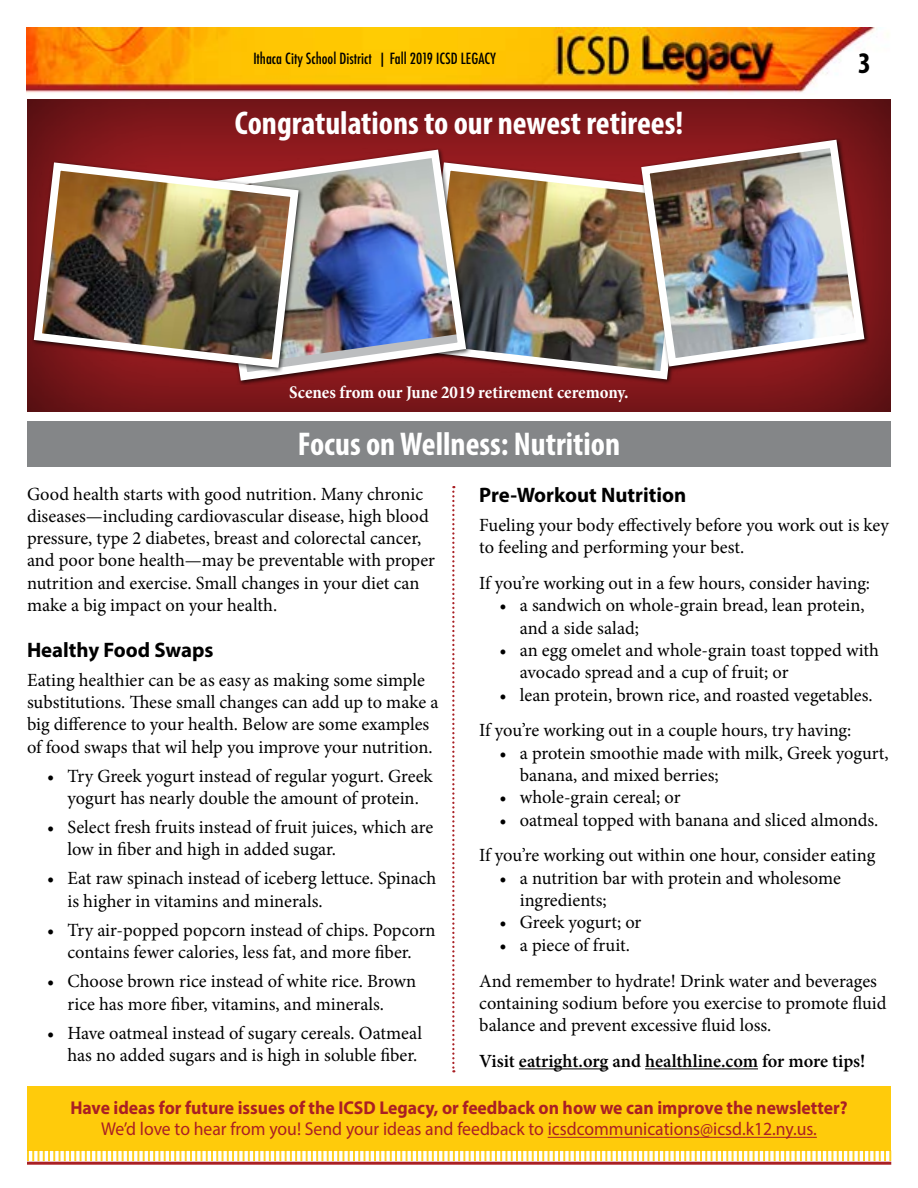
<style>
.page{position:relative;width:918px;height:1188px;background:#fff}
.page>*{position:absolute;margin:0;border:0;box-sizing:border-box;transform-origin:0 0}
.t1{font:700 condensed 33px "Myriad Pro";color:#fff}
.t2{font:700 condensed 30px "Myriad Pro";color:#000}
.t3{font:700 21px "Myriad Pro";color:#000}
.t4{font:18.6px/22.4px "Minion Pro";color:#000}
.t5{font:18.6px "Myriad Pro";color:#aa1f24;scale:.95 1}
.t6{font:700 18.6px "Myriad Pro";color:#aa1f24;scale:.95 1}
.t7{font:600 18.6px "Minion Pro";color:#000}
.t8{font:700 condensed 18px "Minion Pro";color:#fff}
.t9{font:500 condensed 15px "Futura";color:#000}
</style>
<div class="page">
<div style="left:27px;top:1086px;width:864px;height:65px;background:#ffcb0b"></div>
<div style="left:27px;top:421px;width:864px;height:46px;background:#848688"></div>
<div style="left:14px;top:90px;width:889px;height:324px;background:#000;opacity:.68"></div>
<img style="left:27px;top:27px;width:864px;height:67px">
<svg style="left:27px;top:1151px;width:864px;height:10px"></svg>
<hr style="left:27px;top:1162px;width:864px;height:3px;background:#a91f23">
<hr style="left:519px;top:1068px;width:89px;height:1px;background:#000">
<hr style="left:645px;top:1068px;width:113px;height:1px;background:#000">
<img style="left:471px;top:158px;width:222px;height:226px">
<img style="left:637px;top:135px;width:232px;height:236px">
<img style="left:209px;top:145px;width:261px;height:240px">
<img style="left:30px;top:158px;width:273px;height:214px">
<svg style="left:452px;top:486px;width:2px;height:586px"></svg>
<hr style="left:548px;top:1137px;width:269px;height:1px;background:#aa1f24">
<p class="t9" style="left:253px;top:49px;width:244px">Ithaca City School District | Fall 2019 ICSD LEGACY</p>
<h2 class="t2" style="left:858px;top:45px;width:14px">3</h2>
<h1 class="t1" style="left:235px;top:102px;width:450px">Congratulations to our newest retirees!</h1>
<p class="t8" style="left:289px;top:380px;width:341px">Scenes from our June 2019 retirement ceremony.</p>
<h1 class="t1" style="left:298px;top:423px;width:324px">Focus on Wellness: Nutrition</h1>
<p class="t4" style="left:27px;top:482px;width:410px">Good health starts with good nutrition. Many chronic diseases—including cardiovascular disease, high blood pressure, type 2 diabetes, breast and colorectal cancer, and poor bone health—may be preventable with proper nutrition and exercise. Small changes in your diet can make a big impact on your health.</p>
<p class="t3" style="left:27px;top:636px;width:188px">Healthy Food Swaps</p>
<p class="t4" style="left:27px;top:669px;width:413px">Eating healthier can be as easy as making some simple substitutions. These small changes can add up to make a big difference to your health. Below are some examples of food swaps that wil help you improve your nutrition.</p>
<p class="t4" style="left:47px;top:765px;width:387px;text-align:center">• Try Greek yogurt instead of regular yogurt. Greek yogurt has nearly double the amount of protein.</p>
<p class="t4" style="left:68px;top:816px;width:367px;text-indent:-20px">• Select fresh fruits instead of fruit juices, which are low in fiber and high in added sugar.</p>
<p class="t4" style="left:68px;top:867px;width:370px;text-indent:-20px">• Eat raw spinach instead of iceberg lettuce. Spinach is higher in vitamins and minerals.</p>
<p class="t4" style="left:47px;top:919px;width:390px;text-align:center">• Try air-popped popcorn instead of chips. Popcorn contains fewer calories, less fat, and more fiber.</p>
<p class="t4" style="left:68px;top:970px;width:350px;text-indent:-20px">• Choose brown rice instead of white rice. Brown rice has more fiber, vitamins, and minerals.</p>
<p class="t4" style="left:47px;top:1022px;width:376px;text-align:right">• Have oatmeal instead of sugary cereals. Oatmeal has no added sugars and is high in soluble fiber.</p>
<p class="t3" style="left:479px;top:481px;width:208px">Pre-Workout Nutrition</p>
<p class="t4" style="left:479px;top:514px;width:411px">Fueling your body effectively before you work out is key to feeling and performing your best.</p>
<p class="t4" style="left:479px;top:572px;width:392px">If you’re working out in a few hours, consider having:</p>
<p class="t4" style="left:520px;top:594px;width:347px;text-indent:-20px">• a sandwich on whole-grain bread, lean protein, and a side salad;</p>
<p class="t4" style="left:520px;top:639px;width:361px;text-indent:-20px">• an egg omelet and whole-grain toast topped with avocado spread and a cup of fruit; or</p>
<p class="t4" style="left:479px;top:677px;width:395px;line-height:35.8px;text-indent:20px">• lean protein, brown rice, and roasted vegetables.<br>If you’re working out in a couple hours, try having:</p>
<p class="t4" style="left:520px;top:742px;width:370px;text-indent:-20px">• a protein smoothie made with milk, Greek yogurt, banana, and mixed berries;</p>
<p class="t4" style="left:500px;top:786px;width:183px">• whole-grain cereal; or</p>
<p class="t4" style="left:479px;top:802px;width:401px;line-height:35.8px;text-align:right">• oatmeal topped with banana and sliced almonds.<br>If you’re working out within one hour, consider eating</p>
<p class="t4" style="left:520px;top:867px;width:323px;text-indent:-20px">• a nutrition bar with protein and wholesome ingredients;</p>
<p class="t4" style="left:500px;top:911px;width:143px">• Greek yogurt; or</p>
<p class="t4" style="left:479px;top:927px;width:399px;line-height:35.8px;text-indent:20px">• a piece of fruit.<br>And remember to hydrate! Drink water and beverages</p>
<p class="t4" style="left:479px;top:992px;width:409px">containing sodium before you exercise to promote fluid balance and prevent excessive fluid loss.</p>
<p class="t7" style="left:479px;top:1048px;width:388px">Visit eatright.org and healthline.com for more tips!</p>
<p class="t6" style="left:70px;top:1096px;width:820px">Have ideas for future issues of the ICSD Legacy, or feedback on how we can improve the newsletter?</p>
<p class="t5" style="left:101px;top:1118px;width:755px">We’d love to hear from you! Send your ideas and feedback to icsdcommunications@icsd.k12.ny.us.</p>
</div>
